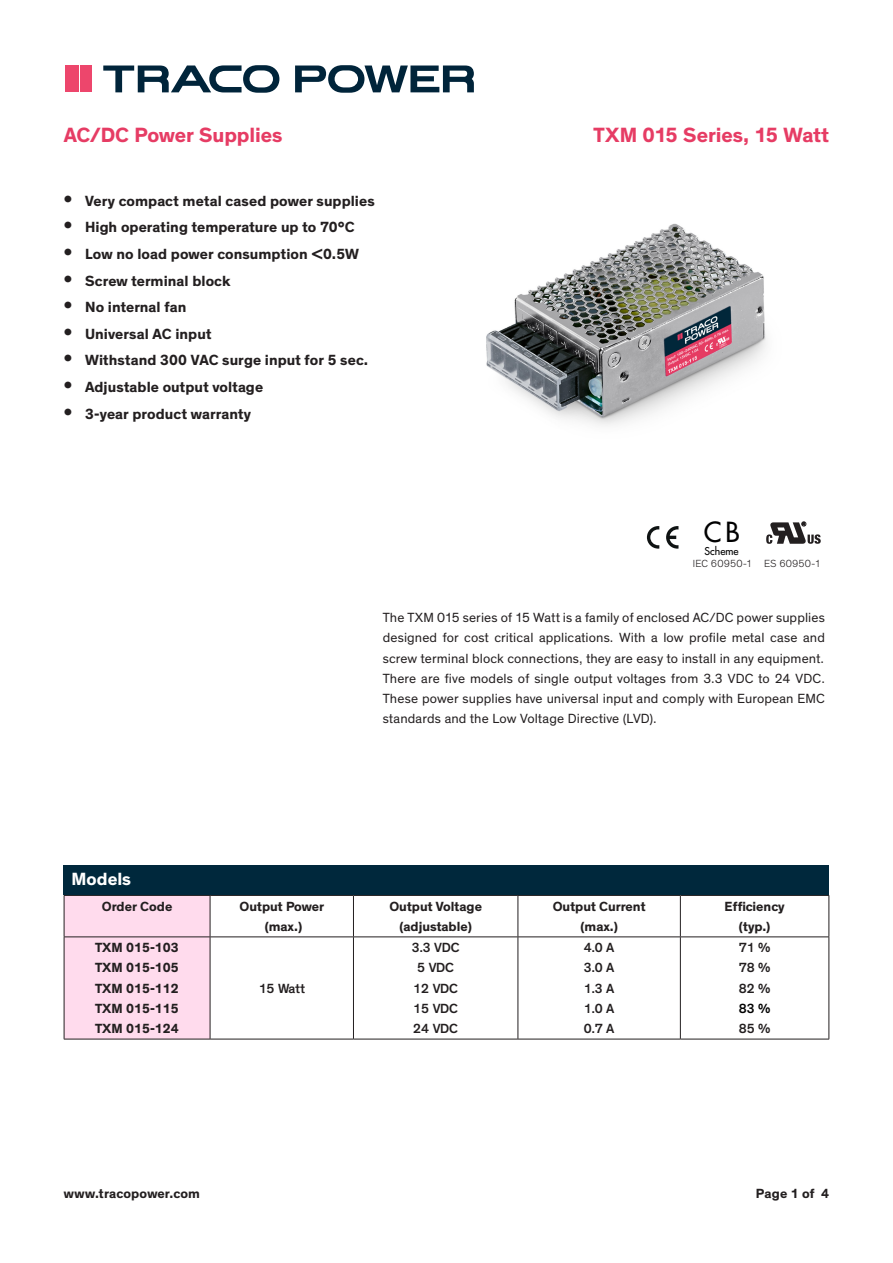
<style>
.page{position:relative;width:893px;height:1263px;background:#fff}
.page>*{position:absolute;margin:0;border:0;box-sizing:border-box;transform-origin:0 0}
.t1{font:27px "Futura";color:#000001}
.t2{font:700 21px "Theinhardt";letter-spacing:-.005em;color:#e63c64}
.t3{font:700 18px "Theinhardt";color:#fff}
.Features_Heavy{font:700 15px "Theinhardt";letter-spacing:.005em;color:#231f20}
.Text_medium{font:13.5px/20.2px "Theinhardt";letter-spacing:.01em;color:#231f20;text-align:justify}
.Tabelle_Heavy{font:700 13.5px/20.2px "Theinhardt";color:#231f20;text-align:center}
.Tabelle_Heavy-2{font:500 13.5px/20.2px "Theinhardt";letter-spacing:-.005em;color:#231f20}
.Text_light{font:300 10.5px "Theinhardt";letter-spacing:.015em;color:#231f20}
.t4{font:10.5px "Futura";color:#000001}
.s1{font-size:21px}
.s2{color:#000}
</style>
<div class="page">
<svg style="left:103px;top:65px;width:176px;height:28px"></svg>
<svg style="left:295px;top:65px;width:179px;height:28px"></svg>
<div style="left:65px;top:66px;width:11px;height:26px;background:#ed466c"></div>
<div style="left:80px;top:66px;width:12px;height:26px;background:#ed466c"></div>
<svg style="left:78px;top:66px;width:1px;height:26px"></svg>
<div style="left:65px;top:896px;width:145px;height:143px;background:#ffdbed"></div>
<hr style="left:210px;top:895px;width:143px;height:1px;background:#231f20">
<hr style="left:64px;top:895px;width:146px;height:1px;background:#231f20">
<hr style="left:64px;top:896px;width:1px;height:40px;background:#231f20">
<hr style="left:210px;top:896px;width:1px;height:40px;background:#231f20">
<hr style="left:210px;top:937px;width:1px;height:102px;background:#231f20">
<hr style="left:353px;top:895px;width:165px;height:1px;background:#231f20">
<hr style="left:353px;top:896px;width:1px;height:40px;background:#231f20">
<hr style="left:518px;top:895px;width:162px;height:1px;background:#231f20">
<hr style="left:518px;top:896px;width:1px;height:40px;background:#231f20">
<hr style="left:680px;top:895px;width:149px;height:1px;background:#231f20">
<hr style="left:680px;top:896px;width:1px;height:40px;background:#231f20">
<hr style="left:829px;top:896px;width:1px;height:40px;background:#231f20">
<hr style="left:353px;top:937px;width:1px;height:102px;background:#231f20">
<hr style="left:518px;top:937px;width:1px;height:102px;background:#231f20">
<hr style="left:680px;top:937px;width:1px;height:102px;background:#231f20">
<hr style="left:64px;top:936px;width:146px;height:1px;background:#231f20">
<hr style="left:64px;top:937px;width:1px;height:102px;background:#231f20">
<hr style="left:210px;top:936px;width:143px;height:1px;background:#231f20">
<hr style="left:353px;top:936px;width:165px;height:1px;background:#231f20">
<hr style="left:518px;top:936px;width:162px;height:1px;background:#231f20">
<hr style="left:680px;top:936px;width:149px;height:1px;background:#231f20">
<hr style="left:829px;top:937px;width:1px;height:102px;background:#231f20">
<hr style="left:64px;top:1039px;width:146px;height:1px;background:#231f20">
<hr style="left:210px;top:1039px;width:143px;height:1px;background:#231f20">
<hr style="left:353px;top:1039px;width:165px;height:1px;background:#231f20">
<hr style="left:518px;top:1039px;width:162px;height:1px;background:#231f20">
<hr style="left:680px;top:1039px;width:149px;height:1px;background:#231f20">
<div style="left:64px;top:865px;width:765px;height:30px;background:#00283c"></div>
<svg style="left:647px;top:526px;width:12px;height:23px"></svg>
<svg style="left:666px;top:526px;width:12px;height:23px"></svg>
<svg style="left:766px;top:522px;width:55px;height:22px"></svg>
<img style="left:486px;top:223px;width:280px;height:203px">
<h2 class="t2" style="left:64px;top:122px;width:220px">AC/DC Power Supplies</h2>
<h2 class="t2" style="left:593px;top:122px;width:237px">TXM 015 Series, 15 Watt</h2>
<p class="Features_Heavy" style="left:64px;top:191px;width:312px"><span class="s1">•</span> Very compact metal cased power supplies</p>
<p class="Features_Heavy" style="left:64px;top:218px;width:292px"><span class="s1">•</span> High operating temperature up to 70°C</p>
<p class="Features_Heavy" style="left:64px;top:245px;width:297px"><span class="s1">•</span> Low no load power consumption &lt;0.5W</p>
<p class="Features_Heavy" style="left:64px;top:271px;width:168px"><span class="s1">•</span> Screw terminal block</p>
<p class="Features_Heavy" style="left:64px;top:298px;width:124px"><span class="s1">•</span> No internal fan</p>
<p class="Features_Heavy" style="left:64px;top:324px;width:149px"><span class="s1">•</span> Universal AC input</p>
<p class="Features_Heavy" style="left:64px;top:351px;width:306px"><span class="s1">•</span> Withstand 300 VAC surge input for 5 sec.</p>
<p class="Features_Heavy" style="left:64px;top:378px;width:201px"><span class="s1">•</span> Adjustable output voltage</p>
<p class="Features_Heavy" style="left:64px;top:404px;width:189px"><span class="s1">•</span> 3-year product warranty</p>
<p class="t1" style="left:704px;top:515px;width:38px">CB</p>
<p class="t4" style="left:705px;top:544px;width:36px">Scheme</p>
<p class="Text_light" style="left:693px;top:558px;width:61px">IEC 60950-1</p>
<p class="Text_light" style="left:764px;top:558px;width:58px">ES 60950-1</p>
<p class="Text_medium" style="left:383px;top:608px;width:444px">The TXM 015 series of 15 Watt is a family of enclosed AC/DC power supplies designed for cost critical applications. With a low profile metal case and screw terminal block connections, they are easy to install in any equipment.</p>
<p class="Text_medium" style="left:383px;top:668px;width:444px">There are five models of single output voltages from 3.3 VDC to 24 VDC.<br>These power supplies have universal input and comply with European EMC standards and the Low Voltage Directive (LVD).</p>
<p class="t3" style="left:72px;top:868px;width:61px">Models</p>
<p class="Tabelle_Heavy" style="left:102px;top:896px;width:72px">Order Code</p>
<p class="Tabelle_Heavy" style="left:240px;top:896px;width:86px">Output Power</p>
<p class="Tabelle_Heavy" style="left:264px;top:916px;width:40px">(max.)</p>
<p class="Tabelle_Heavy" style="left:95px;top:938px;width:85px;text-align:justify">TXM 015-103<br>TXM 015-105<br>TXM 015-112<br>TXM 015-115<br>TXM 015-124</p>
<p class="Tabelle_Heavy-2" style="left:259px;top:978px;width:48px">15 Watt</p>
<p class="Tabelle_Heavy" style="left:389px;top:896px;width:94px">Output Voltage (adjustable)</p>
<p class="Tabelle_Heavy" style="left:553px;top:896px;width:94px">Output Current</p>
<p class="Tabelle_Heavy" style="left:580px;top:916px;width:40px">(max.)</p>
<p class="Tabelle_Heavy-2" style="left:412px;top:937px;width:49px">3.3 VDC<br>5 VDC<br>12 VDC</p>
<p class="Tabelle_Heavy-2" style="left:413px;top:998px;width:46px">15 VDC</p>
<p class="Tabelle_Heavy-2" style="left:413px;top:1018px;width:46px">24 VDC</p>
<p class="Tabelle_Heavy-2" style="left:584px;top:937px;width:32px;text-align:justify">4.0 A 3.0 A 1.3 A</p>
<p class="Tabelle_Heavy-2" style="left:584px;top:998px;width:32px">1.0 A<br>0.7 A</p>
<p class="Tabelle_Heavy" style="left:725px;top:896px;width:62px">Efficiency</p>
<p class="Tabelle_Heavy" style="left:739px;top:916px;width:34px">(typ.)</p>
<p class="Tabelle_Heavy-2" style="left:739px;top:937px;width:33px;text-align:justify">71 % 78 % 82 % <span class="s2">83 %</span></p>
<p class="Tabelle_Heavy-2" style="left:739px;top:1018px;width:33px">85 %</p>
<p class="Tabelle_Heavy" style="left:64px;top:1183px;width:138px">www.tracopower.com</p>
<p class="Tabelle_Heavy" style="left:756px;top:1183px;width:75px">Page 1 of 4</p>
</div>
